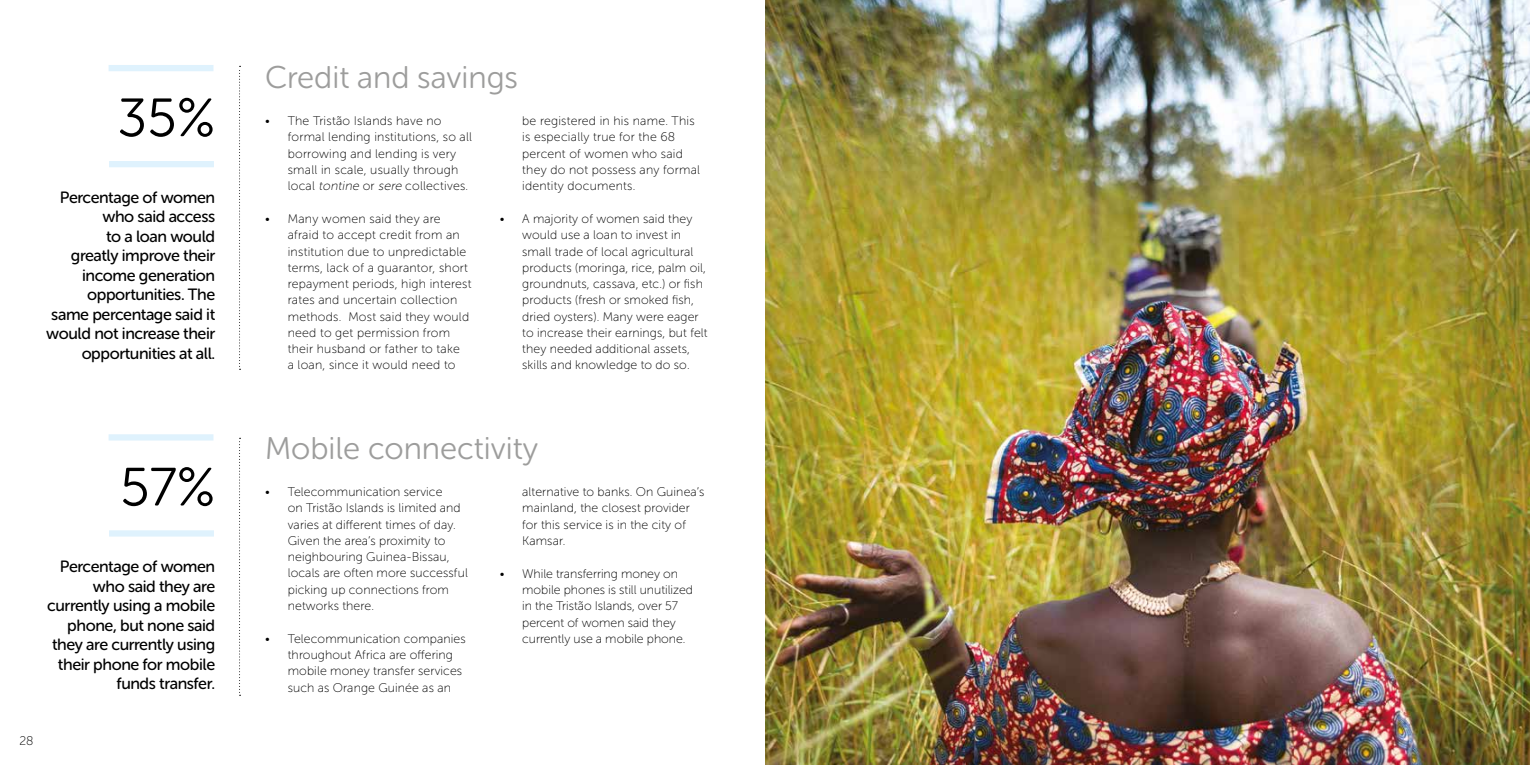
<style>
.page{position:relative;width:1530px;height:765px;background:#fff}
.page>*{position:absolute;margin:0;border:0;box-sizing:border-box;transform-origin:0 0}
.t1{font:53.75px "Museo Sans Rounded 300";color:#000}
.t2{font:31.25px "Museo Sans Rounded 300";color:#9d9d9c}
.t3{font:16.25px/19.5px "Museo Sans Rounded 500";letter-spacing:-.025em;color:#000;text-align:right}
.t4{font:12.5px/16.2px "Museo Sans Rounded 100";letter-spacing:.01em;color:#000}
.s1{font-style:italic}
</style>
<div class="page">
<svg style="left:239px;top:66px;width:2px;height:304px"></svg>
<svg style="left:239px;top:438px;width:2px;height:258px"></svg>
<div style="left:109px;top:65px;width:104px;height:6px;background:#dff2fd"></div>
<div style="left:109px;top:161px;width:105px;height:6px;background:#dff2fd"></div>
<div style="left:109px;top:434px;width:104px;height:7px;background:#dff2fd"></div>
<div style="left:109px;top:530px;width:105px;height:7px;background:#dff2fd"></div>
<img style="left:765px;top:0;width:765px;height:765px">
<h1 class="t1" style="left:118px;top:89px;width:99px">35%</h1>
<h3 class="t3" style="left:46px;top:188px;width:170px">Percentage of women who said access<br>to a loan would<br>greatly improve their income generation opportunities. The same percentage said it would not increase their opportunities at all.</h3>
<h1 class="t1" style="left:120px;top:458px;width:97px">57%</h1>
<h3 class="t3" style="left:47px;top:557px;width:169px">Percentage of women who said they are currently using a mobile phone, but none said they are currently using their phone for mobile funds transfer.</h3>
<p class="t4" style="left:19px;top:733px;width:15px">28</p>
<h2 class="t2" style="left:265px;top:60px;width:254px">Credit and savings</h2>
<p class="t4" style="left:288px;top:113px;width:186px;text-indent:-22px">• The Tristão Islands have no formal lending institutions, so all borrowing and lending is very small in scale, usually through local <span class="s1">tontine</span> or <span class="s1">sere</span> collectives.</p>
<p class="t4" style="left:288px;top:211px;width:185px;text-indent:-22px">• Many women said they are afraid to accept credit from an institution due to unpredictable terms, lack of a guarantor, short repayment periods, high interest rates and uncertain collection methods. Most said they would need to get permission from their husband or father to take<br>a loan, since it would need to</p>
<p class="t4" style="left:522px;top:113px;width:179px">be registered in his name. This is especially true for the 68 percent of women who said they do not possess any formal identity documents.</p>
<p class="t4" style="left:522px;top:211px;width:187px;text-indent:-22px">• A majority of women said they would use a loan to invest in small trade of local agricultural products (moringa, rice, palm oil, groundnuts, cassava, etc.) or fish products (fresh or smoked fish, dried oysters). Many were eager to increase their earnings, but felt they needed additional assets, skills and knowledge to do so.</p>
<h2 class="t2" style="left:265px;top:431px;width:274px">Mobile connectivity</h2>
<p class="t4" style="left:288px;top:484px;width:182px;text-indent:-22px">• Telecommunication service<br>on Tristão Islands is limited and varies at different times of day.<br>Given the area’s proximity to neighbouring Guinea-Bissau, locals are often more successful picking up connections from networks there.</p>
<p class="t4" style="left:288px;top:631px;width:180px;text-indent:-22px">• Telecommunication companies throughout Africa are offering mobile money transfer services such as Orange Guinée as an</p>
<p class="t4" style="left:522px;top:484px;width:184px">alternative to banks. On Guinea’s mainland, the closest provider for this service is in the city of<br>Kamsar.</p>
<p class="t4" style="left:522px;top:566px;width:172px;text-indent:-22px">• While transferring money on mobile phones is still unutilized in the Tristão Islands, over 57 percent of women said they currently use a mobile phone.</p>
</div>
